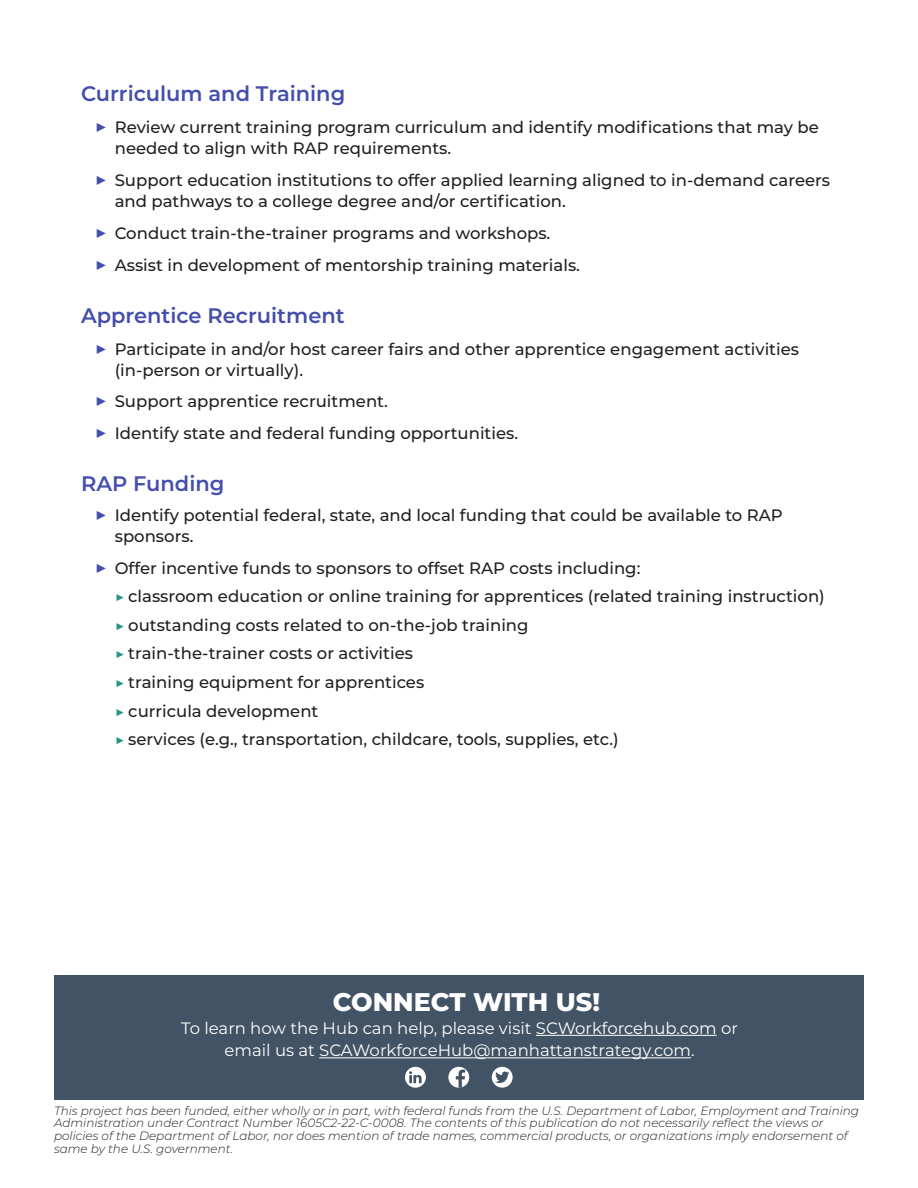
<style>
.page{position:relative;width:918px;height:1188px;background:#fff}
.page>*{position:absolute;margin:0;border:0;box-sizing:border-box;transform-origin:0 0}
.t1{font:800 25.5px "Montserrat";color:#fff}
.t2{font:600 21px "Montserrat";color:#444eac}
.t3{font:500 16.5px/21px "Montserrat";color:#231f20}
.P1{font:16.5px/22.5px "Montserrat";color:#fff;text-align:center}
.t4{font:italic 300 12px/12.8px "Montserrat";color:#231f20}
.s1{font-weight:400;font-size:21px;color:#444eac}
.s2{font-weight:400;color:#289587}
</style>
<div class="page">
<div style="left:54px;top:975px;width:810px;height:124px;background:#415364"></div>
<hr style="left:536px;top:1035px;width:181px;height:1px;background:#fff">
<hr style="left:319px;top:1057px;width:372px;height:1px;background:#fff">
<svg style="left:405px;top:1067px;width:21px;height:21px"></svg>
<svg style="left:409px;top:1071px;width:13px;height:12px"></svg>
<div style="left:448px;top:1067px;width:21px;height:21px;background:#fff;border-radius:50%"></div>
<svg style="left:456px;top:1070px;width:9px;height:18px"></svg>
<div style="left:492px;top:1067px;width:21px;height:21px;background:#fff;border-radius:50%"></div>
<svg style="left:495px;top:1071px;width:14px;height:12px"></svg>
<h2 class="t2" style="left:81px;top:79px;width:266px">Curriculum and Training</h2>
<p class="t3" style="left:115px;top:116px;width:706px;text-indent:-20px"><span class="s1">▶</span> Review current training program curriculum and identify modifications that may be needed to align with RAP requirements.</p>
<p class="t3" style="left:115px;top:169px;width:717px;text-indent:-20px"><span class="s1">▶</span> Support education institutions to offer applied learning aligned to in-demand careers and pathways to a college degree and/or certification.</p>
<p class="t3" style="left:94px;top:222px;width:457px"><span class="s1">▶</span> Conduct train-the-trainer programs and workshops.</p>
<p class="t3" style="left:94px;top:254px;width:487px"><span class="s1">▶</span> Assist in development of mentorship training materials.</p>
<h2 class="t2" style="left:81px;top:300px;width:265px">Apprentice Recruitment</h2>
<p class="t3" style="left:115px;top:338px;width:686px;text-indent:-20px"><span class="s1">▶</span> Participate in and/or host career fairs and other apprentice engagement activities (in-person or virtually).</p>
<p class="t3" style="left:94px;top:390px;width:295px"><span class="s1">▶</span> Support apprentice recruitment.</p>
<p class="t3" style="left:94px;top:422px;width:425px"><span class="s1">▶</span> Identify state and federal funding opportunities.</p>
<h2 class="t2" style="left:81px;top:469px;width:145px">RAP Funding</h2>
<p class="t3" style="left:115px;top:504px;width:670px;text-indent:-20px"><span class="s1">▶</span> Identify potential federal, state, and local funding that could be available to RAP sponsors.</p>
<p class="t3" style="left:94px;top:557px;width:547px"><span class="s1">▶</span> Offer incentive funds to sponsors to offset RAP costs including:</p>
<p class="t3" style="left:115px;top:585px;width:712px"><span class="s2">▶</span> classroom education or online training for apprentices (related training instruction)</p>
<p class="t3" style="left:115px;top:614px;width:415px"><span class="s2">▶</span> outstanding costs related to on-the-job training</p>
<p class="t3" style="left:115px;top:642px;width:300px"><span class="s2">▶</span> train-the-trainer costs or activities</p>
<p class="t3" style="left:115px;top:671px;width:311px"><span class="s2">▶</span> training equipment for apprentices</p>
<p class="t3" style="left:115px;top:700px;width:205px"><span class="s2">▶</span> curricula development</p>
<p class="t3" style="left:115px;top:728px;width:506px"><span class="s2">▶</span> services (e.g., transportation, childcare, tools, supplies, etc.)</p>
<p class="t1" style="left:333px;top:983px;width:269px">CONNECT WITH US!</p>
<p class="P1" style="left:181px;top:1016px;width:558px">To learn how the Hub can help, please visit SCWorkforcehub.com or email us at SCAWorkforceHub@manhattanstrategy.com.</p>
<p class="t4" style="left:54px;top:1104px;width:807px">This project has been funded, either wholly or in part, with federal funds from the U.S. Department of Labor, Employment and Training Administration under Contract Number 1605C2-22-C-0008. The contents of this publication do not necessarily reflect the views or policies of the Department of Labor, nor does mention of trade names, commercial products, or organizations imply endorsement of same by the U.S. government.</p>
</div>
